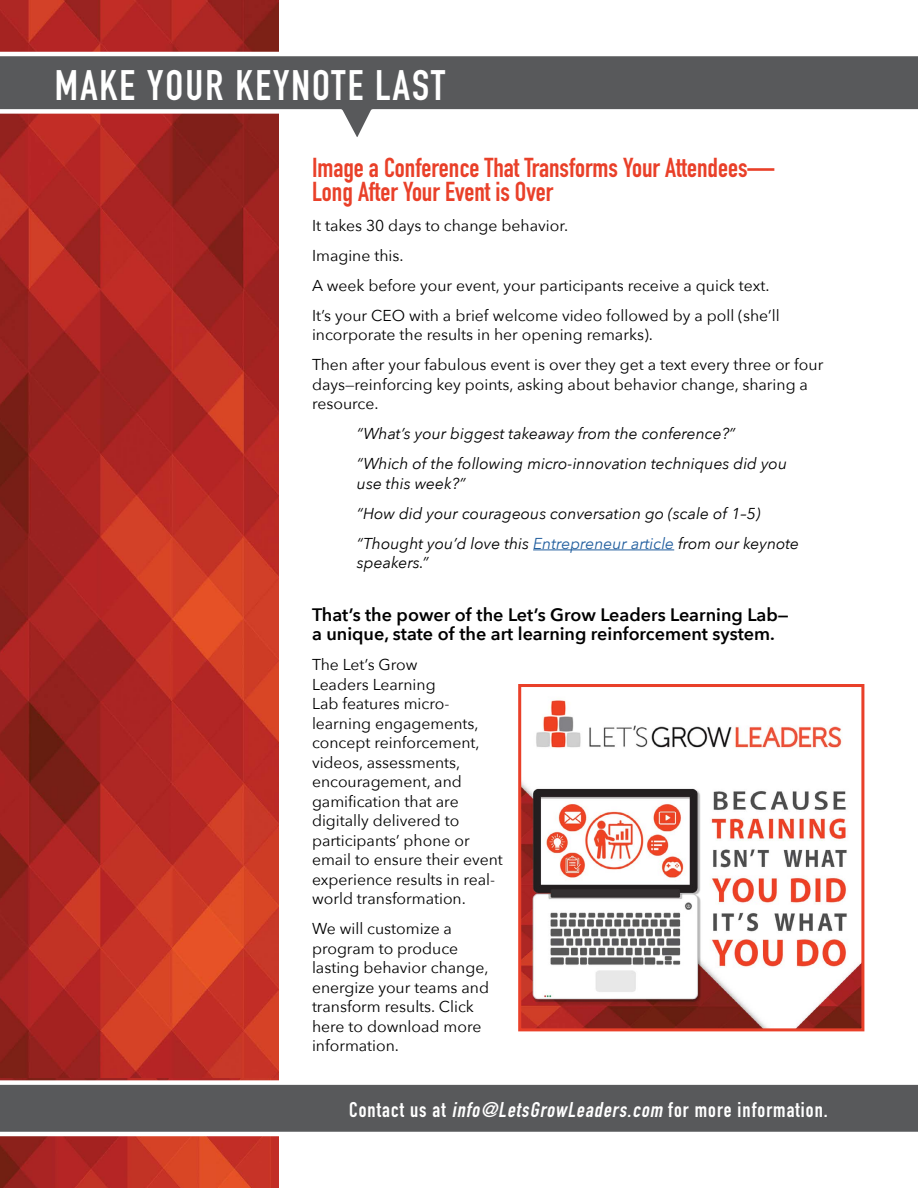
<style>
.page{position:relative;width:918px;height:1188px;background:#fff}
.page>*{position:absolute;margin:0;border:0;box-sizing:border-box;transform-origin:0 0}
.t1{font:700 42px "DIN Condensed";letter-spacing:.05em;color:#fff}
.t2{font:700 27px/24px "DIN Condensed";color:#e94029}
.t3{font:700 21px "DIN Condensed";letter-spacing:.05em;color:#fff}
.t4{font:600 18px/19.5px "Avenir Next";color:#000}
.t5{font:15.75px/19.5px "Avenir Next";color:#000}
.t6{font:italic 15.75px/30px "Avenir Next";color:#000}
.s1{color:#215e9e}
.s2{font-style:italic}
</style>
<div class="page">
<img style="left:0;top:0;width:279px;height:1188px">
<svg style="left:0;top:49px;width:918px;height:103px"></svg>
<svg style="left:0;top:1080px;width:918px;height:56px;background:#727375"></svg>
<hr style="left:533px;top:550px;width:141px;height:1px;background:#215e9e">
<img style="left:522px;top:700px;width:338px;height:327px">
<div style="left:518px;top:684px;width:346px;height:347px;border:3px solid #e94029"></div>
<h1 class="t1" style="left:55px;top:57px;width:392px">MAKE YOUR KEYNOTE LAST</h1>
<h2 class="t2" style="left:312px;top:155px;width:464px">Image a Conference That Transforms Your Attendees—<br>Long After Your Event is Over</h2>
<p class="t5" style="left:312px;top:210px;width:469px;line-height:30px">It takes 30 days to change behavior.<br>Imagine this.<br>A week before your event, your participants receive a quick text.<br>It’s your CEO with a brief welcome video followed by a poll (she’ll</p>
<p class="t5" style="left:312px;top:319px;width:513px;line-height:30px">incorporate the results in her opening remarks).<br>Then after your fabulous event is over they get a text every three or four</p>
<p class="t5" style="left:312px;top:374px;width:498px">days—reinforcing key points, asking about behavior change, sharing a resource.</p>
<p class="t6" style="left:357px;top:418px;width:432px">“What’s your biggest takeaway from the conference?” “Which of the following micro-innovation techniques did you</p>
<p class="t6" style="left:357px;top:468px;width:444px">use this week?”<br>“How did your courageous conversation go (scale of 1–5) “Thought you’d love this <span class="s1">Entrepreneur article</span> from our keynote</p>
<p class="t6" style="left:357px;top:547px;width:73px">speakers.”</p>
<p class="t4" style="left:312px;top:604px;width:478px">That’s the power of the Let’s Grow Leaders Learning Lab— a unique, state of the art learning reinforcement system.</p>
<p class="t5" style="left:312px;top:654px;width:192px">The Let’s Grow<br>Leaders Learning<br>Lab features micro&shy;learning engagements, concept reinforcement, videos, assessments, encouragement, and gamification that are digitally delivered to participants’ phone or email to ensure their event experience results in real&shy;world transformation.</p>
<p class="t5" style="left:312px;top:918px;width:179px">We will customize a program to produce lasting behavior change, energize your teams and transform results. Click here to download more information.</p>
<h3 class="t3" style="left:349px;top:1095px;width:480px">Contact us at <span class="s2">info@LetsGrowLeaders.com</span> for more information.</h3>
</div>
